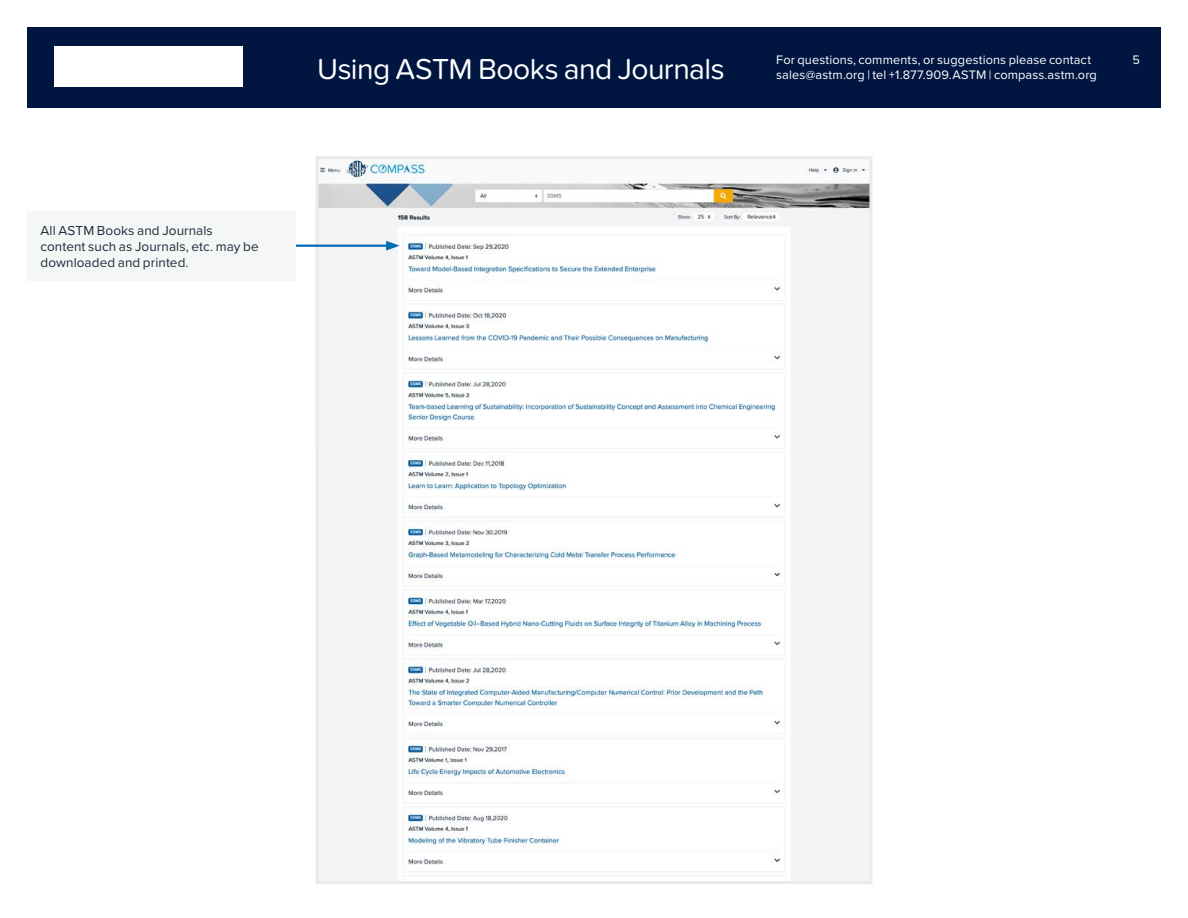
<style>
.page{position:relative;width:1188px;height:918px;background:#fff}
.page>*{position:absolute;margin:0;border:0;box-sizing:border-box;transform-origin:0 0}
.t1{font:30px "Proxima Nova Soft";letter-spacing:-.02em;color:#fff}
.t2{font:13.5px/15.8px "Proxima Nova";letter-spacing:.005em;color:#1c2b39}
.t3{font:12.75px/15px "Proxima Nova";letter-spacing:.01em;color:#fff}
</style>
<div class="page">
<div style="left:27px;top:27px;width:1134px;height:81px;background:#001641"></div>
<div style="left:54px;top:46px;width:189px;height:40px;background:#fff"></div>
<img style="left:320px;top:160px;width:548px;height:720px">
<div style="left:316px;top:156px;width:556px;height:728px;border:3px solid #ece9e6"></div>
<hr style="left:295px;top:245px;width:95px;height:2px;background:#006bb7">
<svg style="left:386px;top:241px;width:14px;height:10px"></svg>
<div style="left:27px;top:211px;width:268px;height:69px;background:#f5f7f7"></div>
<p class="t2" style="left:40px;top:222px;width:220px">All ASTM Books and Journals content such as Journals, etc. may be downloaded and printed.</p>
<h1 class="t1" style="left:317px;top:51px;width:409px">Using ASTM Books and Journals</h1>
<p class="t3" style="left:776px;top:52px;width:322px">For questions, comments, or suggestions please contact sales@astm.org | tel +1.877.909.ASTM | compass.astm.org</p>
<p class="t3" style="left:1132px;top:52px;width:9px">5</p>
</div>
